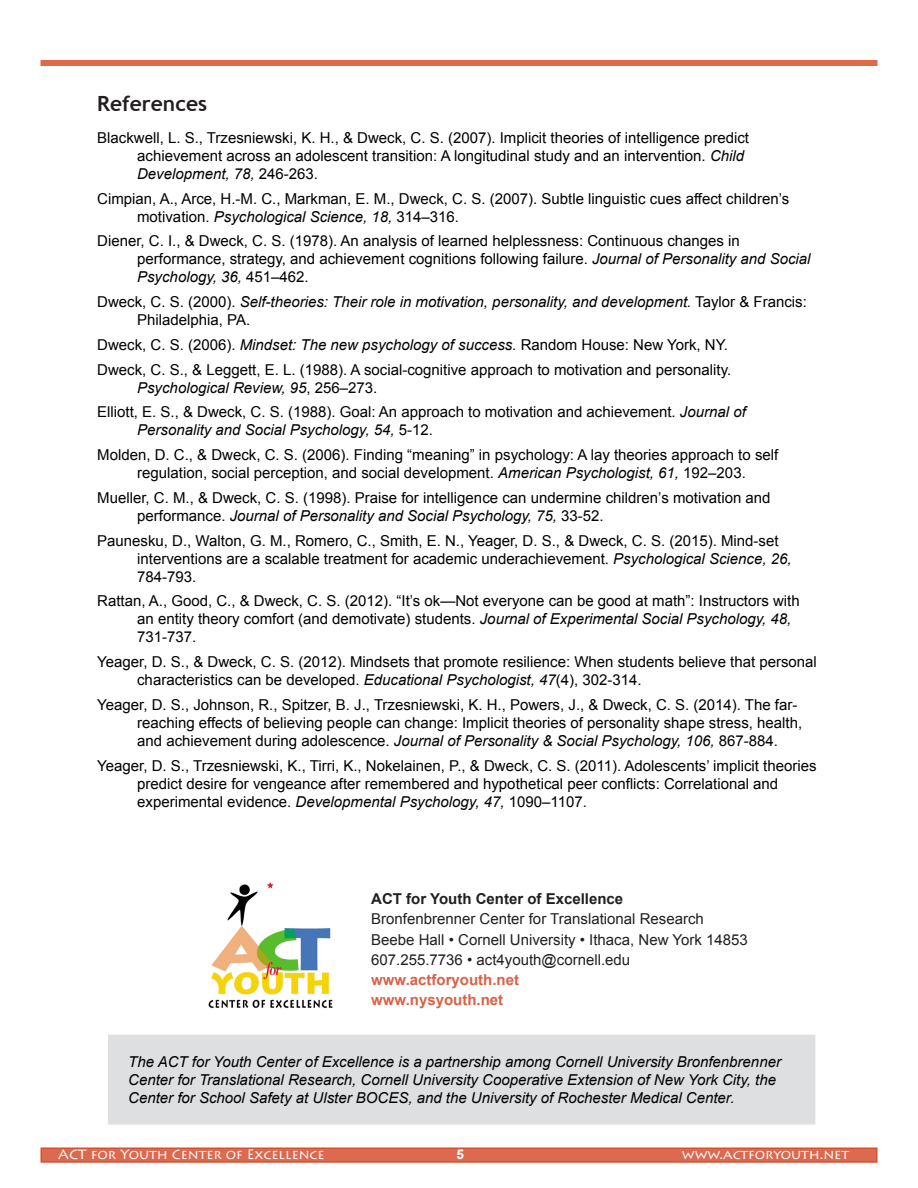
<style>
.page{position:relative;width:918px;height:1188px;background:#fff}
.page>*{position:absolute;margin:0;border:0;box-sizing:border-box;transform-origin:0 0}
.heading_1{font:700 21px "Trebuchet MS";color:#231f20}
.Hanging_indent_11{font:15px/18px "Arial";color:#000}
.Hanging_indent_11-2{font:italic 15px/18px "Arial";color:#000}
.t1{font:15px/20.2px "Arial";color:#231f20}
.t2{font:700 15px "Arial";color:#da6146}
.t3{font:700 15px "Arial";color:#231f20}
.t4{font:13.5px "Lithos Pro";color:#fff}
.t5{font:700 13.5px "Arial";color:#fff}
.s1{font-style:italic}
.s2{font-style:normal}
</style>
<div class="page">
<div style="left:41px;top:1148px;width:836px;height:14px;background:#dc6a50"></div>
<div style="left:40px;top:1148px;width:838px;height:15px;border:2px solid #d65031"></div>
<div style="left:40px;top:60px;width:838px;height:6px;background:#de6a48"></div>
<div style="left:108px;top:1035px;width:707px;height:90px;background:#dddfe1"></div>
<img style="left:208px;top:882px;width:125px;height:127px">
<p class="heading_1" style="left:97px;top:91px;width:112px">References</p>
<p class="Hanging_indent_11" style="left:137px;top:129px;width:613px;text-indent:-40px">Blackwell, L. S., Trzesniewski, K. H., &amp; Dweck, C. S. (2007). Implicit theories of intelligence predict achievement across an adolescent transition: A longitudinal study and an intervention. <span class="s1">Child<br>Development, 78,</span> 246-263.</p>
<p class="Hanging_indent_11" style="left:137px;top:189px;width:654px;text-indent:-40px">Cimpian, A., Arce, H.-M. C., Markman, E. M., Dweck, C. S. (2007). Subtle linguistic cues affect children’s motivation. <span class="s1">Psychological Science, 18,</span> 314–316.</p>
<p class="Hanging_indent_11" style="left:137px;top:232px;width:675px;text-indent:-40px">Diener, C. I., &amp; Dweck, C. S. (1978). An analysis of learned helplessness: Continuous changes in performance, strategy, and achievement cognitions following failure. <span class="s1">Journal of Personality and Social<br>Psychology, 36,</span> 451–462.</p>
<p class="Hanging_indent_11-2" style="left:137px;top:293px;width:671px;text-indent:-40px"><span class="s2">Dweck, C. S. (2000).</span> Self-theories: Their role in motivation, personality, and development. <span class="s2">Taylor &amp; Francis:<br>Philadelphia, PA.</span></p>
<p class="Hanging_indent_11" style="left:97px;top:336px;width:632px">Dweck, C. S. (2006). <span class="s1">Mindset: The new psychology of success.</span> Random House: New York, NY.</p>
<p class="Hanging_indent_11" style="left:137px;top:360px;width:596px;text-indent:-40px">Dweck, C. S., &amp; Leggett, E. L. (1988). A social-cognitive approach to motivation and personality.<br><span class="s1">Psychological Review, 95</span>, 256–273.</p>
<p class="Hanging_indent_11" style="left:137px;top:403px;width:610px;text-indent:-40px">Elliott, E. S., &amp; Dweck, C. S. (1988). Goal: An approach to motivation and achievement. <span class="s1">Journal of<br>Personality and Social Psychology, 54,</span> 5-12.</p>
<p class="Hanging_indent_11" style="left:97px;top:446px;width:683px;text-align:center">Molden, D. C., &amp; Dweck, C. S. (2006). Finding “meaning” in psychology: A lay theories approach to self regulation, social perception, and social development. <span class="s1">American Psychologist, 61,</span> 192–203.</p>
<p class="Hanging_indent_11" style="left:137px;top:489px;width:635px;text-indent:-40px">Mueller, C. M., &amp; Dweck, C. S. (1998). Praise for intelligence can undermine children’s motivation and performance. <span class="s1">Journal of Personality and Social Psychology, 75,</span> 33-52.</p>
<p class="Hanging_indent_11" style="left:137px;top:531px;width:656px;text-indent:-40px">Paunesku, D., Walton, G. M., Romero, C., Smith, E. N., Yeager, D. S., &amp; Dweck, C. S. (2015). Mind-set interventions are a scalable treatment for academic underachievement. <span class="s1">Psychological Science, 26,<br></span>784-793.</p>
<p class="Hanging_indent_11" style="left:137px;top:592px;width:664px;text-indent:-40px">Rattan, A., Good, C., &amp; Dweck, C. S. (2012). “It’s ok—Not everyone can be good at math”: Instructors with an entity theory comfort (and demotivate) students. <span class="s1">Journal of Experimental Social Psychology, 48,<br></span>731-737.</p>
<p class="Hanging_indent_11" style="left:137px;top:653px;width:681px;text-indent:-40px">Yeager, D. S., &amp; Dweck, C. S. (2012). Mindsets that promote resilience: When students believe that personal characteristics can be developed. <span class="s1">Educational Psychologist, 47</span>(4), 302-314.</p>
<p class="Hanging_indent_11" style="left:137px;top:696px;width:667px;text-indent:-40px">Yeager, D. S., Johnson, R., Spitzer, B. J., Trzesniewski, K. H., Powers, J., &amp; Dweck, C. S. (2014). The far&shy;reaching effects of believing people can change: Implicit theories of personality shape stress, health, and achievement during adolescence. <span class="s1">Journal of Personality &amp; Social Psychology, 106,</span> 867-884.</p>
<p class="Hanging_indent_11" style="left:137px;top:756px;width:681px;text-indent:-40px">Yeager, D. S., Trzesniewski, K., Tirri, K., Nokelainen, P., &amp; Dweck, C. S. (2011). Adolescents’ implicit theories predict desire for vengeance after remembered and hypothetical peer conflicts: Correlational and experimental evidence. <span class="s1">Developmental Psychology, 47,</span> 1090–1107.</p>
<p class="t3" style="left:371px;top:889px;width:253px">ACT for Youth Center of Excellence</p>
<p class="t1" style="left:371px;top:909px;width:378px">Bronfenbrenner Center for Translational Research<br>Beebe Hall • Cornell University • Ithaca, New York 14853</p>
<p class="t1" style="left:371px;top:950px;width:260px">607.255.7736 • act4youth@cornell.edu</p>
<p class="t2" style="left:371px;top:970px;width:149px">www.actforyouth.net</p>
<p class="t2" style="left:371px;top:990px;width:133px">www.nysyouth.net</p>
<p class="Hanging_indent_11-2" style="left:128px;top:1053px;width:654px">The ACT for Youth Center of Excellence is a partnership among Cornell University Bronfenbrenner<br>Center for Translational Research, Cornell University Cooperative Extension of New York City, the<br>Center for School Safety at Ulster BOCES, and the University of Rochester Medical Center.</p>
<p class="t4" style="left:58px;top:1146px;width:268px">ACT for Youth Center of Excellence</p>
<p class="t5" style="left:456px;top:1145px;width:9px">5</p>
<p class="t4" style="left:682px;top:1146px;width:169px">www.actforyouth.net</p>
</div>
